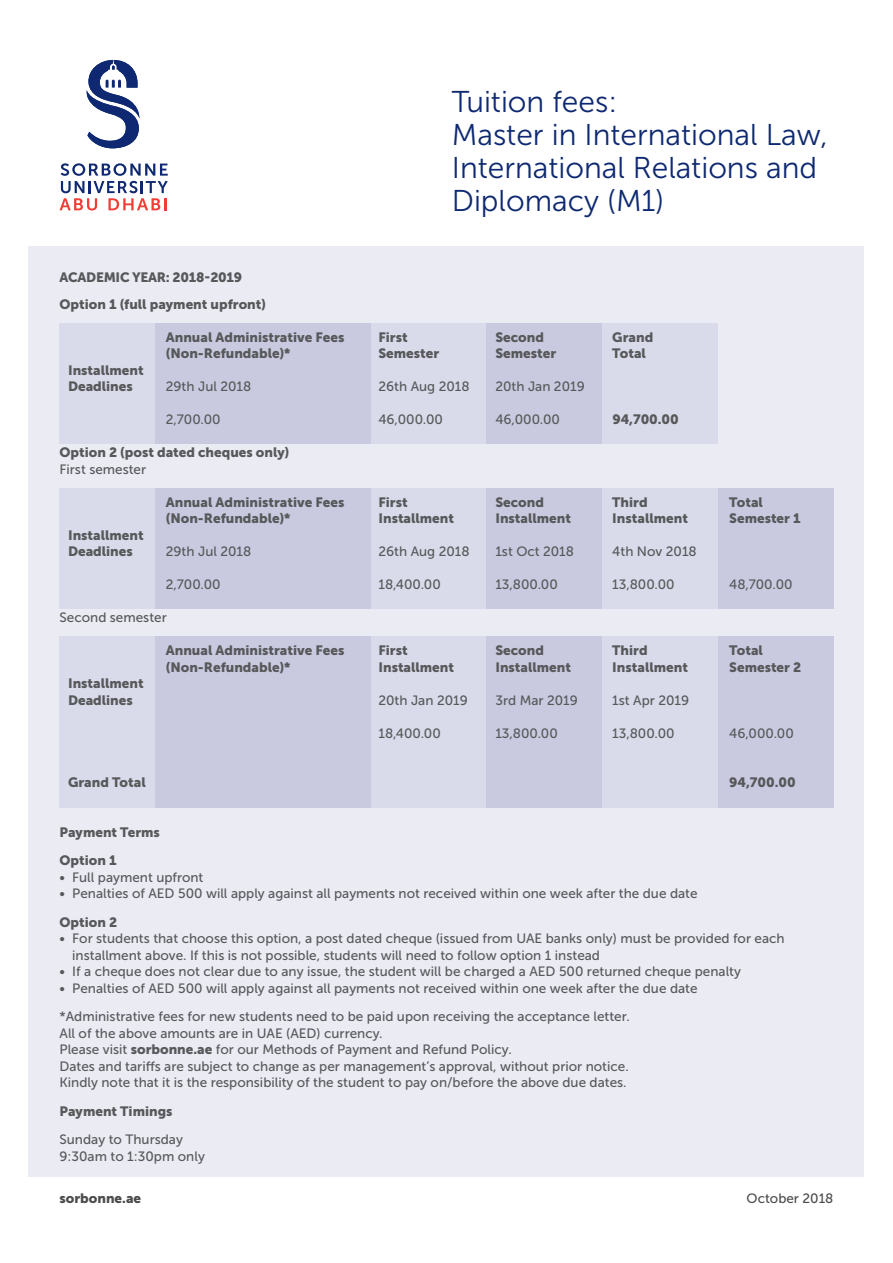
<style>
.page{position:relative;width:893px;height:1263px;background:#fff}
.page>*{position:absolute;margin:0;border:0;box-sizing:border-box;transform-origin:0 0}
.t1{font:30px/33px "Museo Sans 300";color:#0e2971}
.t2{font:13.5px/16.5px "Museo Sans 500";color:#57585a}
.t3{font:13.5px "Museo Sans 900";color:#57585a}
.t4{font:13.5px "Museo Sans 900";letter-spacing:-.02em;color:#57585a}
.t5{font:13.5px "Museo Sans 900";color:#4b4c4d}
.t6{font:13.5px "Museo Sans 500";color:#4b4c4d}
.s1{font-family:"Museo Sans 900"}
</style>
<div class="page">
<div style="left:29px;top:247px;width:835px;height:930px;background:#eaebf3"></div>
<div style="left:60px;top:323px;width:96px;height:120px;background:#d9dbea"></div>
<div style="left:60px;top:488px;width:96px;height:121px;background:#d9dbea"></div>
<div style="left:60px;top:637px;width:96px;height:171px;background:#d9dbea"></div>
<div style="left:371px;top:323px;width:115px;height:120px;background:#d9dbea"></div>
<div style="left:371px;top:488px;width:115px;height:121px;background:#d9dbea"></div>
<div style="left:371px;top:637px;width:115px;height:171px;background:#d9dbea"></div>
<div style="left:602px;top:323px;width:116px;height:120px;background:#d9dbea"></div>
<div style="left:602px;top:488px;width:116px;height:121px;background:#d9dbea"></div>
<div style="left:602px;top:637px;width:116px;height:171px;background:#d9dbea"></div>
<div style="left:486px;top:323px;width:116px;height:120px;background:#c9cadf"></div>
<div style="left:486px;top:488px;width:116px;height:121px;background:#c9cadf"></div>
<div style="left:486px;top:637px;width:116px;height:171px;background:#c9cadf"></div>
<div style="left:718px;top:488px;width:115px;height:121px;background:#c9cadf"></div>
<div style="left:718px;top:637px;width:115px;height:171px;background:#c9cadf"></div>
<div style="left:156px;top:323px;width:215px;height:120px;background:#c9cadf"></div>
<div style="left:156px;top:488px;width:215px;height:121px;background:#c9cadf"></div>
<div style="left:156px;top:637px;width:215px;height:171px;background:#c9cadf"></div>
<svg style="left:86px;top:60px;width:54px;height:88px"></svg>
<svg style="left:60px;top:163px;width:108px;height:48px"></svg>
<p class="t1" style="left:452px;top:85px;width:167px">Tuition fees:</p>
<p class="t1" style="left:452px;top:118px;width:377px">Master in International Law,<br>International Relations and<br>Diplomacy (M1)</p>
<p class="t4" style="left:60px;top:270px;width:184px">ACADEMIC YEAR: 2018-2019</p>
<p class="t3" style="left:60px;top:296px;width:208px">Option 1 (full payment upfront)</p>
<p class="t3" style="left:166px;top:329px;width:180px">Annual Administrative Fees</p>
<p class="t3" style="left:378px;top:329px;width:31px">First</p>
<p class="t3" style="left:495px;top:329px;width:50px">Second</p>
<p class="t3" style="left:612px;top:329px;width:42px">Grand</p>
<p class="t3" style="left:166px;top:346px;width:126px">(Non-Refundable)*</p>
<p class="t3" style="left:378px;top:346px;width:62px">Semester</p>
<p class="t3" style="left:495px;top:346px;width:62px">Semester</p>
<p class="t3" style="left:612px;top:346px;width:35px">Total</p>
<p class="t3" style="left:68px;top:362px;width:77px">Installment</p>
<p class="t3" style="left:68px;top:379px;width:66px">Deadlines</p>
<p class="t2" style="left:166px;top:378px;width:87px">29th Jul 2018</p>
<p class="t2" style="left:378px;top:378px;width:93px">26th Aug 2018</p>
<p class="t2" style="left:495px;top:378px;width:91px">20th Jan 2019</p>
<p class="t2" style="left:166px;top:411px;width:56px">2,700.00</p>
<p class="t2" style="left:378px;top:411px;width:66px">46,000.00</p>
<p class="t2" style="left:495px;top:411px;width:66px">46,000.00</p>
<p class="t3" style="left:612px;top:412px;width:68px">94,700.00</p>
<p class="t3" style="left:60px;top:445px;width:231px">Option 2 (post dated cheques only)</p>
<p class="t2" style="left:60px;top:461px;width:88px">First semester</p>
<p class="t3" style="left:166px;top:494px;width:180px">Annual Administrative Fees</p>
<p class="t3" style="left:378px;top:494px;width:31px">First</p>
<p class="t3" style="left:495px;top:494px;width:50px">Second</p>
<p class="t3" style="left:612px;top:494px;width:37px">Third</p>
<p class="t3" style="left:729px;top:494px;width:35px">Total</p>
<p class="t3" style="left:166px;top:511px;width:126px">(Non-Refundable)*</p>
<p class="t3" style="left:378px;top:511px;width:77px">Installment</p>
<p class="t3" style="left:495px;top:511px;width:77px">Installment</p>
<p class="t3" style="left:612px;top:511px;width:77px">Installment</p>
<p class="t3" style="left:729px;top:511px;width:73px">Semester 1</p>
<p class="t3" style="left:68px;top:527px;width:77px">Installment</p>
<p class="t3" style="left:68px;top:544px;width:66px">Deadlines</p>
<p class="t2" style="left:166px;top:543px;width:87px">29th Jul 2018</p>
<p class="t2" style="left:378px;top:543px;width:93px">26th Aug 2018</p>
<p class="t2" style="left:495px;top:543px;width:80px">1st Oct 2018</p>
<p class="t2" style="left:612px;top:543px;width:86px">4th Nov 2018</p>
<p class="t2" style="left:166px;top:576px;width:56px">2,700.00</p>
<p class="t2" style="left:378px;top:576px;width:64px">18,400.00</p>
<p class="t2" style="left:495px;top:576px;width:64px">13,800.00</p>
<p class="t2" style="left:612px;top:576px;width:64px">13,800.00</p>
<p class="t2" style="left:729px;top:576px;width:65px">48,700.00</p>
<p class="t2" style="left:60px;top:609px;width:109px">Second semester</p>
<p class="t3" style="left:166px;top:643px;width:180px">Annual Administrative Fees</p>
<p class="t3" style="left:378px;top:643px;width:31px">First</p>
<p class="t3" style="left:495px;top:643px;width:50px">Second</p>
<p class="t3" style="left:612px;top:643px;width:37px">Third</p>
<p class="t3" style="left:729px;top:643px;width:35px">Total</p>
<p class="t3" style="left:166px;top:659px;width:126px">(Non-Refundable)*</p>
<p class="t3" style="left:378px;top:659px;width:77px">Installment</p>
<p class="t3" style="left:495px;top:659px;width:77px">Installment</p>
<p class="t3" style="left:612px;top:659px;width:77px">Installment</p>
<p class="t3" style="left:729px;top:659px;width:73px">Semester 2</p>
<p class="t3" style="left:68px;top:676px;width:77px">Installment</p>
<p class="t3" style="left:68px;top:692px;width:66px">Deadlines</p>
<p class="t2" style="left:378px;top:692px;width:91px">20th Jan 2019</p>
<p class="t2" style="left:495px;top:692px;width:84px">3rd Mar 2019</p>
<p class="t2" style="left:612px;top:692px;width:78px">1st Apr 2019</p>
<p class="t2" style="left:378px;top:725px;width:64px">18,400.00</p>
<p class="t2" style="left:495px;top:725px;width:64px">13,800.00</p>
<p class="t2" style="left:612px;top:725px;width:64px">13,800.00</p>
<p class="t2" style="left:729px;top:725px;width:66px">46,000.00</p>
<p class="t3" style="left:68px;top:775px;width:79px">Grand Total</p>
<p class="t3" style="left:729px;top:775px;width:68px">94,700.00</p>
<p class="t3" style="left:60px;top:824px;width:102px">Payment Terms</p>
<p class="t3" style="left:60px;top:853px;width:59px">Option 1</p>
<p class="t2" style="left:60px;top:869px;width:145px">• Full payment upfront</p>
<p class="t2" style="left:60px;top:885px;width:639px">• Penalties of AED 500 will apply against all payments not received within one week after the due date</p>
<p class="t3" style="left:60px;top:914px;width:59px">Option 2</p>
<p class="t2" style="left:72px;top:930px;width:714px;text-indent:-13px">• For students that choose this option, a post dated cheque (issued from UAE banks only) must be provided for each installment above. If this is not possible, students will need to follow option 1 instead</p>
<p class="t2" style="left:60px;top:963px;width:683px">• If a cheque does not clear due to any issue, the student will be charged a AED 500 returned cheque penalty</p>
<p class="t2" style="left:60px;top:980px;width:639px">• Penalties of AED 500 will apply against all payments not received within one week after the due date</p>
<p class="t2" style="left:60px;top:1008px;width:572px">*Administrative fees for new students need to be paid upon receiving the acceptance letter.</p>
<p class="t2" style="left:60px;top:1025px;width:325px">All of the above amounts are in UAE (AED) currency.</p>
<p class="t2" style="left:60px;top:1041px;width:454px">Please visit <span class="s1">sorbonne.ae</span> for our Methods of Payment and Refund Policy.</p>
<p class="t2" style="left:60px;top:1058px;width:571px">Dates and tariffs are subject to change as per management’s approval, without prior notice.</p>
<p class="t2" style="left:60px;top:1074px;width:569px">Kindly note that it is the responsibility of the student to pay on/before the above due dates.</p>
<p class="t3" style="left:60px;top:1103px;width:115px">Payment Timings</p>
<p class="t2" style="left:60px;top:1131px;width:125px">Sunday to Thursday</p>
<p class="t2" style="left:60px;top:1148px;width:147px">9:30am to 1:30pm only</p>
<p class="t5" style="left:60px;top:1191px;width:83px">sorbonne.ae</p>
<p class="t6" style="left:747px;top:1191px;width:88px">October 2018</p>
</div>
